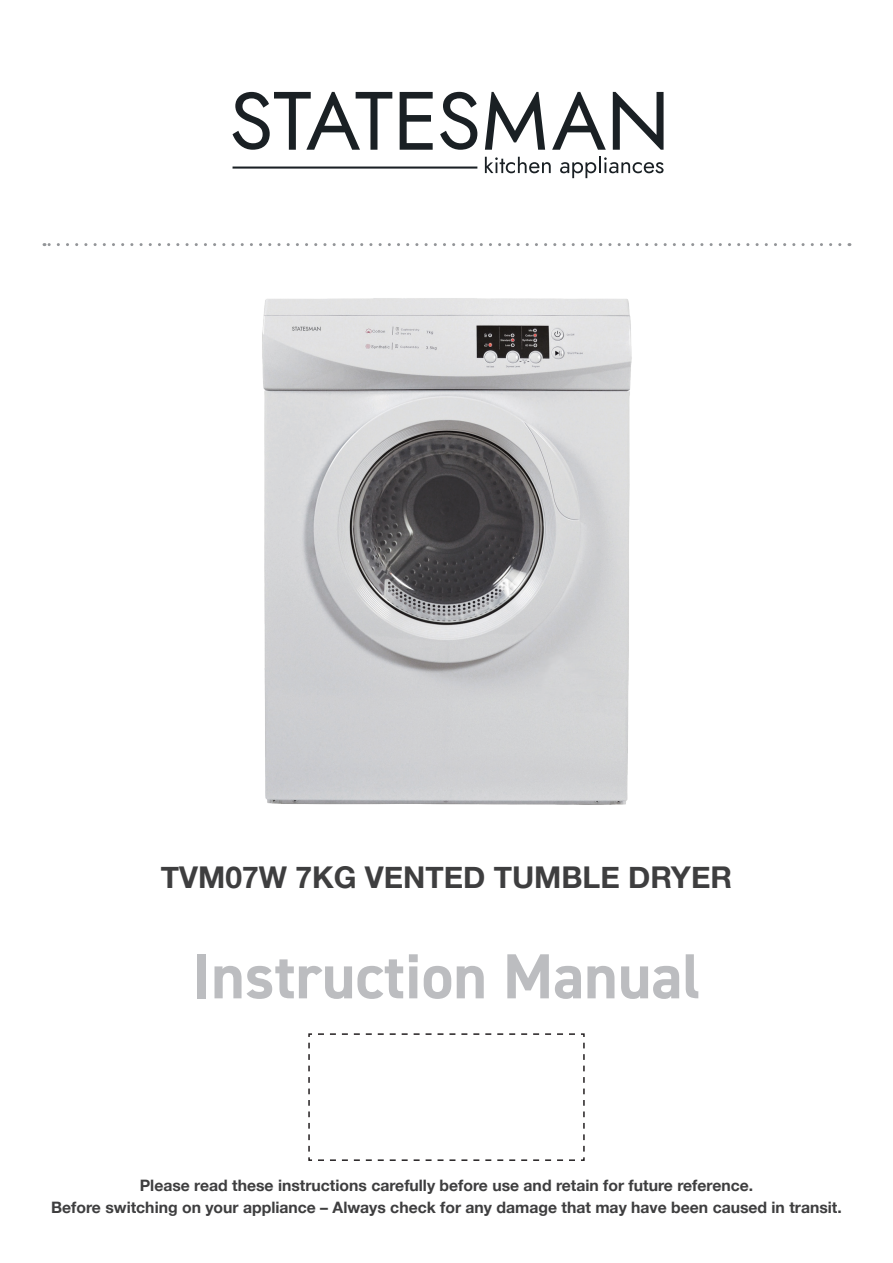
<style>
.page{position:relative;width:893px;height:1263px;background:#fff}
.page>*{position:absolute;margin:0;border:0;box-sizing:border-box;transform-origin:0 0}
.t1{font:700 63.9px "DIN2014";color:#bcbdc0}
.t2{font:700 30px "Helvetica Neue";color:#3e3e3f}
.t3{font:700 15.75px "Helvetica Neue";color:#3e3e3f}
</style>
<div class="page">
<img style="left:262px;top:298px;width:370px;height:507px">
<svg style="left:44px;top:243px;width:796px;height:3px"></svg>
<svg style="left:308px;top:1033px;width:277px;height:128px"></svg>
<svg style="left:485px;top:92px;width:60px;height:58px"></svg>
<svg style="left:233px;top:92px;width:159px;height:58px"></svg>
<svg style="left:400px;top:92px;width:33px;height:58px"></svg>
<svg style="left:440px;top:92px;width:37px;height:58px"></svg>
<svg style="left:552px;top:92px;width:54px;height:58px"></svg>
<svg style="left:613px;top:92px;width:50px;height:58px"></svg>
<svg style="left:485px;top:157px;width:66px;height:16px"></svg>
<svg style="left:560px;top:157px;width:103px;height:21px"></svg>
<hr style="left:233px;top:167px;width:244px;height:2px;background:#1a2024">
<p class="t2" style="left:161px;top:854px;width:573px">TVM07W 7KG VENTED TUMBLE DRYER</p>
<p class="t1" style="left:192px;top:934px;width:510px">Instruction Manual</p>
<p class="t3" style="left:140px;top:1173px;width:615px">Please read these instructions carefully before use and retain for future reference.</p>
<p class="t3" style="left:51px;top:1195px;width:792px">Before switching on your appliance – Always check for any damage that may have been caused in transit.</p>
</div>
